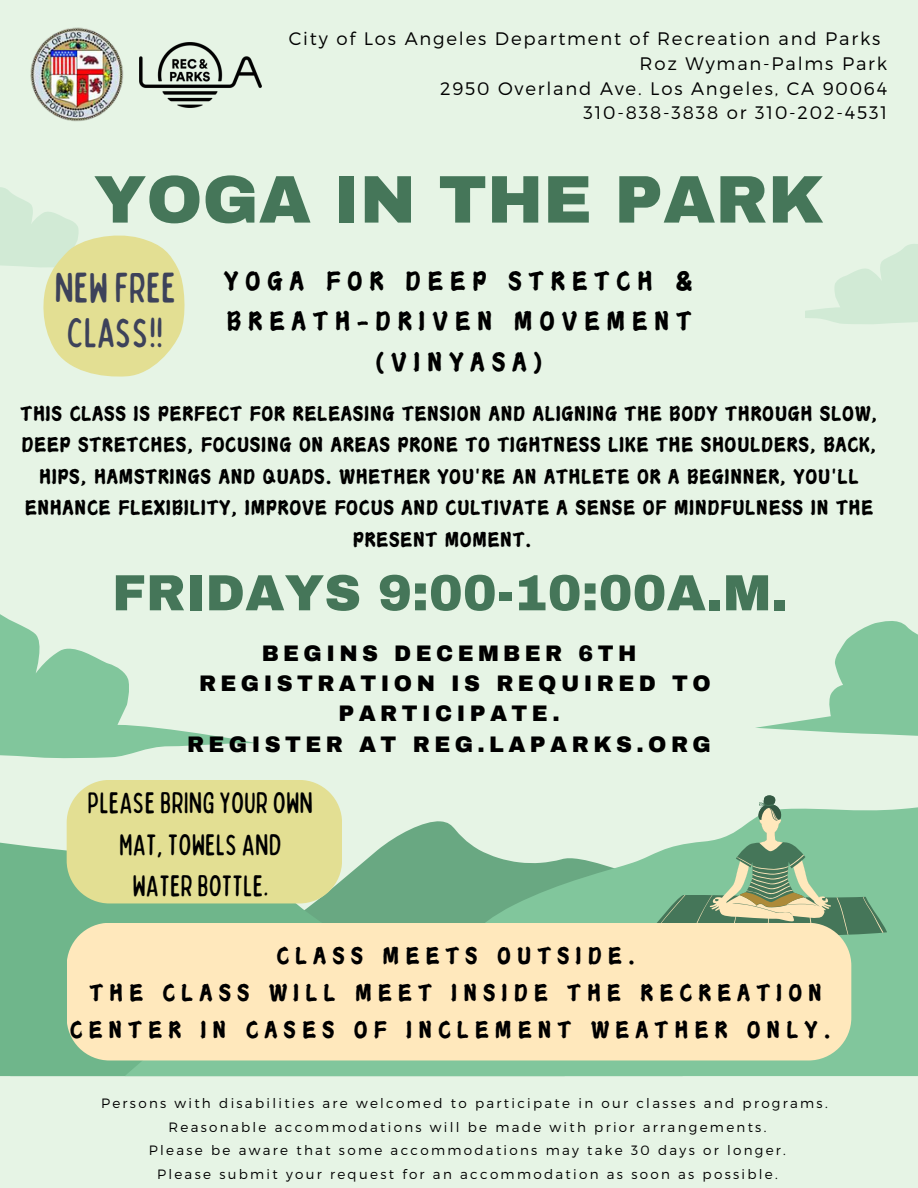
<style>
.page{position:relative;width:918px;height:1188px;background:#e6f4e5}
.page>*{position:absolute;margin:0;border:0;box-sizing:border-box;transform-origin:0 0}
.t1{font:900 67.35px "Archivo";color:#457659}
.t2{font:900 50.85px "Archivo";color:#457659}
.t3{font:condensed 42px/45px "Bobby Jones Soft";color:#3d425a;text-align:center}
.t4{font:condensed 30px/41.7px "Bobby Jones Soft";color:#000;text-align:center}
.t5{font:29.55px/40.5px "Canva Travelers Dragon Latin";letter-spacing:.2em;color:#000;text-align:center}
.t6{font:26.55px/37.2px "Canva Travelers Dragon Latin";letter-spacing:.2em;color:#000;text-align:center}
.t7{font:22.95px/31.5px "Canva Travelers Dragon Latin";color:#000;text-align:center}
.t8{font:900 22.05px/30.3px "Archivo";letter-spacing:.2em;color:#000;text-align:center}
.t9{font:300 18.15px "Montserrat";letter-spacing:.1em;color:#000}
.t10{font:300 13.5px "Montserrat";letter-spacing:.17em;color:#000}
</style>
<div class="page">
<svg style="left:0;top:614px;width:918px;height:462px"></svg>
<svg style="left:805px;top:244px;width:113px;height:80px"></svg>
<svg style="left:651px;top:795px;width:236px;height:142px"></svg>
<img style="left:30px;top:27px;width:94px;height:95px">
<img style="left:139px;top:43px;width:123px;height:64px">
<div style="left:67px;top:923px;width:784px;height:137px;background:#ffe8bc"></div>
<svg style="left:0;top:187px;width:185px;height:190px"></svg>
<div style="left:67px;top:780px;width:275px;height:123px;background:#e3df93"></div>
<p class="t9" style="left:289px;top:27px;width:593px">City of Los Angeles Department of Recreation and Parks</p>
<h1 class="t9" style="left:640px;top:52px;width:249px">Roz Wyman-Palms Park</h1>
<p class="t9" style="left:440px;top:76px;width:449px">2950 Overland Ave. Los Angeles, CA 90064</p>
<p class="t9" style="left:583px;top:101px;width:305px">310-838-3838 or 310-202-4531</p>
<p class="t1" style="left:94px;top:163px;width:732px">YOGA IN THE PARK</p>
<h4 class="t3" style="left:54px;top:264px;width:123px">NEW FREE<br>CLASS!!</h4>
<p class="t5" style="left:224px;top:258px;width:472px">YOGA FOR DEEP STRETCH &amp;<br>BREATH-DRIVEN MOVEMENT (VINYASA)</p>
<p class="t7" style="left:20px;top:396px;width:859px">THIS CLASS IS PERFECT FOR RELEASING TENSION AND ALIGNING THE BODY THROUGH SLOW, DEEP STRETCHES, FOCUSING ON AREAS PRONE TO TIGHTNESS LIKE THE SHOULDERS, BACK, HIPS, HAMSTRINGS AND QUADS. WHETHER YOU'RE AN ATHLETE OR A BEGINNER, YOU'LL ENHANCE FLEXIBILITY, IMPROVE FOCUS AND CULTIVATE A SENSE OF MINDFULNESS IN THE PRESENT MOMENT.</p>
<p class="t2" style="left:112px;top:566px;width:677px">FRIDAYS 9:00-10:00A.M.</p>
<h6 class="t8" style="left:187px;top:638px;width:525px">BEGINS DECEMBER 6TH<br>REGISTRATION IS REQUIRED TO<br>PARTICIPATE.<br>REGISTER AT REG.LAPARKS.ORG</h6>
<p class="t4" style="left:88px;top:781px;width:227px">PLEASEBRING YOUR OWN<br>MAT,TOWELS AND<br>WATER BOTTLE.</p>
<h2 class="t6" style="left:69px;top:935px;width:763px">CLASS MEETS OUTSIDE.<br>THE CLASS WILL MEET INSIDE THE RECREATION<br>CENTER IN CASES OF INCLEMENT WEATHER ONLY.</h2>
<p class="t10" style="left:101px;top:1094px;width:728px">Persons with disabilities are welcomed to participate in our classes and programs.</p>
<h3 class="t10" style="left:168px;top:1118px;width:599px">Reasonable accommodations will be made with prior arrangements.</h3>
<h4 class="t10" style="left:149px;top:1142px;width:639px">Please be aware that some accommodations may take 30 days or longer.</h4>
<h6 class="t10" style="left:157px;top:1165px;width:622px">Please submit your request for an accommodation as soon as possible.</h6>
</div>
